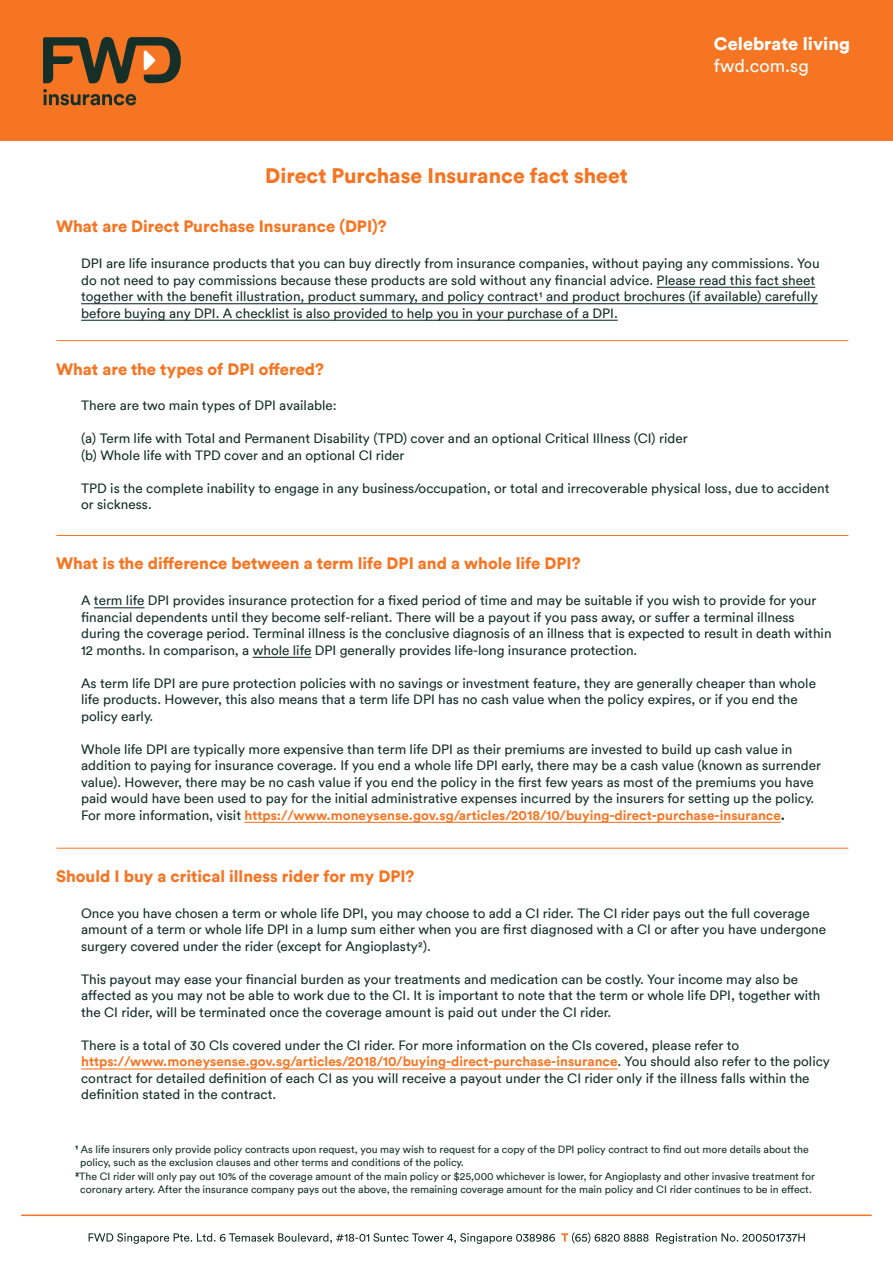
<style>
.page{position:relative;width:893px;height:1263px;background:#fff}
.page>*{position:absolute;margin:0;border:0;box-sizing:border-box;transform-origin:0 0}
.t1{font:900 21px "FWD Circular TT";color:#f57523}
.t2{font:900 18px "FWD Circular TT";color:#fff}
.t3{font:18px "FWD Circular TT";color:#fff}
.t4{font:900 16.5px "FWD Circular TT";color:#f57523}
.t5{font:13.5px/16.5px "FWD Circular TT";color:#163029}
.t6{font:10.5px "FWD Circular TT";color:#163029}
.s1{font-weight:700;color:#f57523}
.s2{font-weight:700}
.s3{font-weight:900}
</style>
<div class="page">
<hr style="left:21px;top:1214px;width:851px;height:2px;background:#f57523">
<svg style="left:89px;top:1233px;width:466px;height:11px"></svg>
<svg style="left:561px;top:1232px;width:88px;height:11px"></svg>
<svg style="left:656px;top:1233px;width:149px;height:11px"></svg>
<hr style="left:657px;top:287px;width:158px;height:1px;background:#163029">
<hr style="left:81px;top:303px;width:458px;height:1px;background:#163029">
<hr style="left:543px;top:303px;width:275px;height:1px;background:#163029">
<hr style="left:81px;top:320px;width:537px;height:1px;background:#163029">
<hr style="left:81px;top:1068px;width:536px;height:1px;background:#f57523">
<hr style="left:94px;top:607px;width:50px;height:1px;background:#163029">
<hr style="left:253px;top:657px;width:58px;height:1px;background:#163029">
<hr style="left:244px;top:822px;width:537px;height:1px;background:#f57523">
<div style="left:0;top:0;width:893px;height:140px;background:#f57523"></div>
<svg style="left:43px;top:89px;width:93px;height:16px"></svg>
<svg style="left:43px;top:37px;width:138px;height:46px"></svg>
<hr style="left:56px;top:340px;width:792px;height:1px;background:#f57523">
<hr style="left:56px;top:535px;width:792px;height:1px;background:#f57523">
<hr style="left:56px;top:848px;width:792px;height:1px;background:#f57523">
<h2 class="t2" style="left:714px;top:31px;width:138px">Celebrate living</h2>
<h2 class="t3" style="left:714px;top:54px;width:96px">fwd.com.sg</h2>
<h1 class="t1" style="left:265px;top:161px;width:364px">Direct Purchase Insurance fact sheet</h1>
<p class="t4" style="left:56px;top:215px;width:332px">What are Direct Purchase Insurance (DPI)?</p>
<p class="t5" style="left:81px;top:255px;width:740px">DPI are life insurance products that you can buy directly from insurance companies, without paying any commissions. You do not need to pay commissions because these products are sold without any financial advice. Please read this fact sheet together with the benefit illustration, product summary, and policy contract1 and product brochures (if available) carefully before buying any DPI. A checklist is also provided to help you in your purchase of a DPI.</p>
<p class="t4" style="left:56px;top:357px;width:270px">What are the types of DPI offered?</p>
<p class="t5" style="left:81px;top:397px;width:257px">There are two main types of DPI available:</p>
<p class="t5" style="left:81px;top:430px;width:608px">(a) Term life with Total and Permanent Disability (TPD) cover and an optional Critical Illness (CI) rider (b) Whole life with TPD cover and an optional CI rider</p>
<p class="t5" style="left:81px;top:479px;width:750px">TPD is the complete inability to engage in any business/occupation, or total and irrecoverable physical loss, due to accident or sickness.</p>
<p class="t4" style="left:56px;top:552px;width:526px">What is the difference between a term life DPI and a whole life DPI?</p>
<p class="t5" style="left:81px;top:592px;width:752px">A term life DPI provides insurance protection for a fixed period of time and may be suitable if you wish to provide for your financial dependents until they become self-reliant. There will be a payout if you pass away, or suffer a terminal illness during the coverage period. Terminal illness is the conclusive diagnosis of an illness that is expected to result in death within 12 months. In comparison, a whole life DPI generally provides life-long insurance protection.</p>
<p class="t5" style="left:81px;top:674px;width:736px">As term life DPI are pure protection policies with no savings or investment feature, they are generally cheaper than whole life products. However, this also means that a term life DPI has no cash value when the policy expires, or if you end the policy early.</p>
<p class="t5" style="left:81px;top:740px;width:741px">Whole life DPI are typically more expensive than term life DPI as their premiums are invested to build up cash value in addition to paying for insurance coverage. If you end a whole life DPI early, there may be a cash value (known as surrender value). However, there may be no cash value if you end the policy in the first few years as most of the premiums you have paid would have been used to pay for the initial administrative expenses incurred by the insurers for setting up the policy.<br>For more information, visit <span class="s1">https://www.moneysense.gov.sg/articles/2018/10/buying-direct-purchase-insurance</span><span class="s2">.</span></p>
<p class="t4" style="left:56px;top:865px;width:360px">Should I buy a critical illness rider for my DPI?</p>
<p class="t5" style="left:81px;top:904px;width:746px">Once you have chosen a term or whole life DPI, you may choose to add a CI rider. The CI rider pays out the full coverage amount of a term or whole life DPI in a lump sum either when you are first diagnosed with a CI or after you have undergone surgery covered under the rider (except for Angioplasty2).</p>
<p class="t5" style="left:81px;top:970px;width:741px">This payout may ease your financial burden as your treatments and medication can be costly. Your income may also be affected as you may not be able to work due to the CI. It is important to note that the term or whole life DPI, together with the CI rider, will be terminated once the coverage amount is paid out under the CI rider.</p>
<p class="t5" style="left:81px;top:1036px;width:750px">There is a total of 30 CIs covered under the CI rider. For more information on the CIs covered, please refer to <span class="s1">https://www.moneysense.gov.sg/articles/2018/10/buying-direct-purchase-insurance</span>. You should also refer to the policy contract for detailed definition of each CI as you will receive a payout under the CI rider only if the illness falls within the definition stated in the contract.</p>
<p class="t6" style="left:75px;top:1142px;width:735px"><span class="s3">¹</span> As life insurers only provide policy contracts upon request, you may wish to request for a copy of the DPI policy contract to find out more details about the</p>
<p class="t6" style="left:80px;top:1156px;width:385px">policy, such as the exclusion clauses and other terms and conditions of the policy.</p>
<p class="t6" style="left:75px;top:1169px;width:741px"><span class="s3">²</span>The CI rider will only pay out 10% of the coverage amount of the main policy or $25,000 whichever is lower, for Angioplasty and other invasive treatment for</p>
<p class="t6" style="left:80px;top:1183px;width:733px">coronary artery. After the insurance company pays out the above, the remaining coverage amount for the main policy and CI rider continues to be in effect.</p>
</div>
